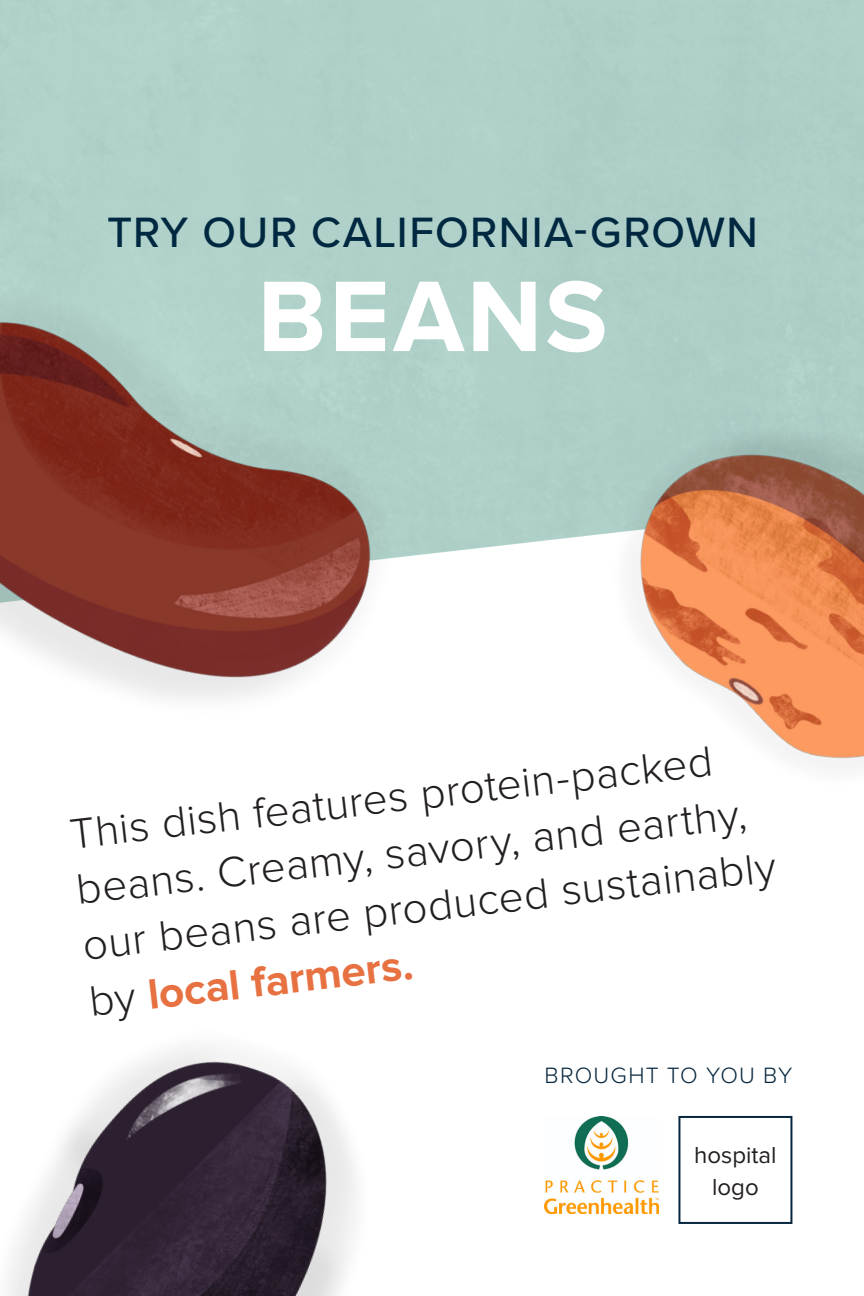
<style>
.page{position:relative;width:864px;height:1296px;background:#fff}
.page>*{position:absolute;margin:0;border:0;box-sizing:border-box;transform-origin:0 0}
.Protein_Name{font:700 104px "Proxima Nova";letter-spacing:.025em;color:#fff}
.Body{font:300 44px/55.6px "Proxima Nova";color:#231f20}
.Protein_Lead{font:500 44px "Proxima Nova";letter-spacing:.03em;color:#002941}
.t1{font:24px "Proxima Nova";color:#231f20}
.Brought_to_you_by{font:300 23px "Proxima Nova";letter-spacing:.055em;color:#06273f}
.s1{font-weight:700;color:#e77141}
</style>
<div class="page">
<img style="left:544px;top:1116px;width:114px;height:97px">
<div style="left:678px;top:1116px;width:114px;height:108px;border:2px solid #06273f"></div>
<img style="left:0;top:255px;width:467px;height:445px">
<img style="left:7px;top:1047px;width:350px;height:249px">
<img style="left:525px;top:356px;width:339px;height:411px">
<p class="Protein_Lead" style="left:107px;top:199px;width:652px">TRY OUR CALIFORNIA-GROWN</p>
<p class="Protein_Name" style="left:257px;top:257px;width:352px">BEANS</p>
<p class="Body" style="left:66px;top:810px;width:699px;rotate:-7deg">This dish features protein-packed beans. Creamy, savory, and earthy, our beans are produced sustainably by <span class="s1">local farmers.</span></p>
<p class="Brought_to_you_by" style="left:544px;top:1063px;width:249px">BROUGHT TO YOU BY</p>
<p class="t1" style="left:694px;top:1144px;width:84px">hospital</p>
<p class="t1" style="left:712px;top:1176px;width:48px">logo</p>
</div>
